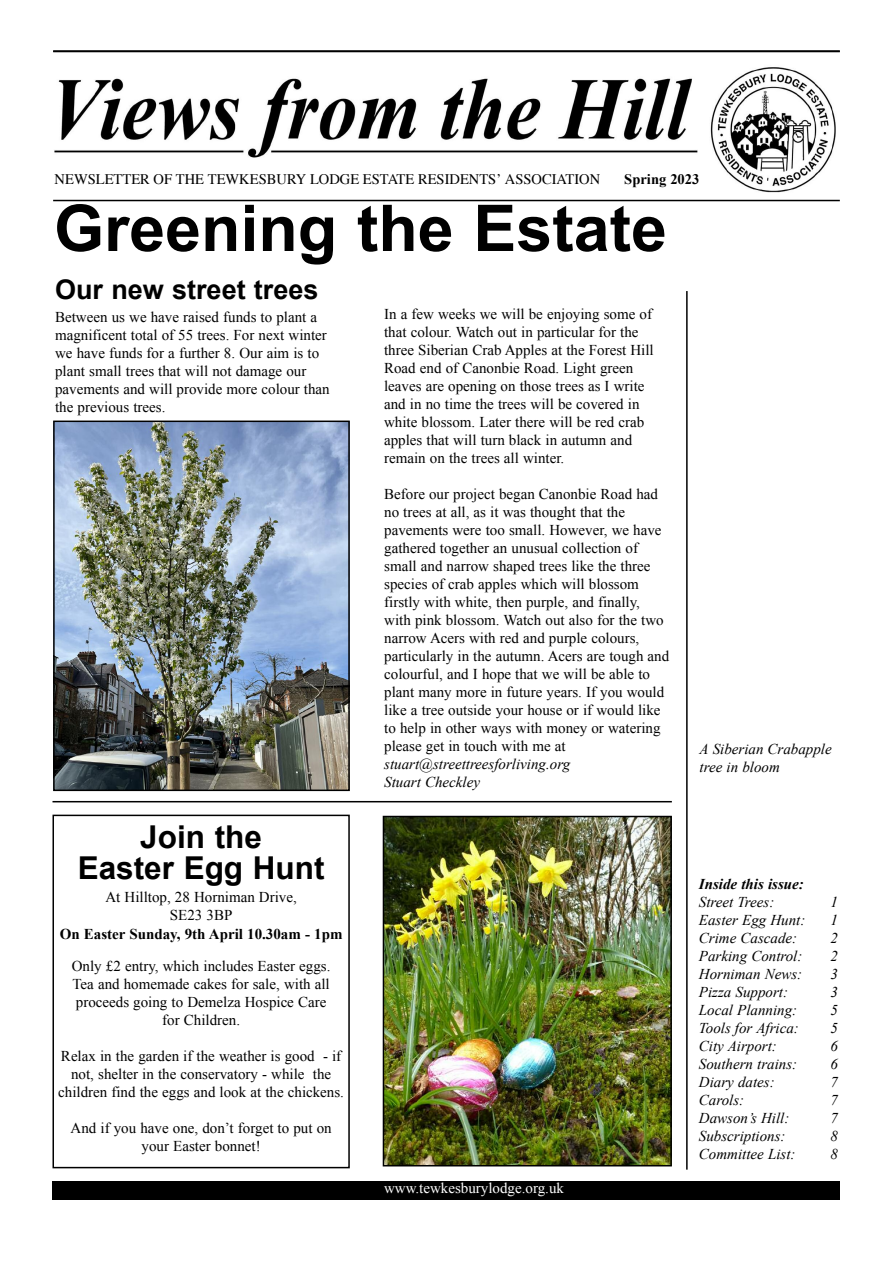
<style>
.page{position:relative;width:893px;height:1263px;background:#fff}
.page>*{position:absolute;margin:0;border:0;box-sizing:border-box;transform-origin:0 0}
.t1{font:700 64.5px "Arial";color:#000}
.t2{font:700 31.5px/31.5px "Arial";color:#000;text-align:center}
.t3{font:700 27px "Arial";color:#000}
.t4{font:15px/18px "Times New Roman";color:#000;text-align:center}
.t5{font:italic 15px/18px "Times New Roman";color:#000}
.t6{font:700 15px "Times New Roman";color:#000}
.t7{font:15px "Times New Roman";color:#fff}
.t8{font:italic 700 15px "Times New Roman";color:#000}
.t9{font:14.55px "Times";color:#000}
.t10{font:700 14.55px "Times New Roman";color:#000}
</style>
<div class="page">
<hr style="left:53px;top:50px;width:787px;height:2px;background:#000">
<hr style="left:686px;top:291px;width:2px;height:878px;background:#000">
<img style="left:54px;top:67px;width:782px;height:126px">
<hr style="left:53px;top:200px;width:787px;height:1px;background:#000">
<div style="left:53px;top:171px;width:665px;height:21px;background:#fff"></div>
<div style="left:52px;top:1181px;width:788px;height:18px;background:#000"></div>
<img style="left:56px;top:424px;width:291px;height:364px">
<div style="left:53px;top:421px;width:297px;height:370px;border:2px solid #000"></div>
<hr style="left:52px;top:801px;width:620px;height:1px;background:#000">
<div style="left:52px;top:815px;width:298px;height:353px;border:2px solid #000"></div>
<img style="left:386px;top:819px;width:283px;height:344px">
<div style="left:383px;top:816px;width:289px;height:350px;border:2px solid #000"></div>
<p class="t9" style="left:55px;top:173px;width:547px">NEWSLETTER OF THE TEWKESBURY LODGE ESTATE RESIDENTS’ ASSOCIATION</p>
<p class="t10" style="left:624px;top:171px;width:77px">Spring 2023</p>
<h1 class="t1" style="left:54px;top:193px;width:614px">Greening the Estate</h1>
<h3 class="t3" style="left:55px;top:274px;width:265px">Our new street trees</h3>
<p class="t4" style="left:55px;top:308px;width:276px;text-align:left">Between us we have raised funds to plant a magnificent total of 55 trees. For next winter we have funds for a further 8. Our aim is to plant small trees that will not damage our pavements and will provide more colour than the previous trees.</p>
<p class="t4" style="left:384px;top:305px;width:271px;text-align:left">In a few weeks we will be enjoying some of that colour. Watch out in particular for the three Siberian Crab Apples at the Forest Hill Road end of Canonbie Road. Light green leaves are opening on those trees as I write and in no time the trees will be covered in white blossom. Later there will be red crab apples that will turn black in autumn and remain on the trees all winter.</p>
<p class="t4" style="left:384px;top:485px;width:287px;text-align:left">Before our project began Canonbie Road had no trees at all, as it was thought that the pavements were too small. However, we have gathered together an unusual collection of small and narrow shaped trees like the three species of crab apples which will blossom firstly with white, then purple, and finally, with pink blossom. Watch out also for the two narrow Acers with red and purple colours, particularly in the autumn. Acers are tough and colourful, and I hope that we will be able to plant many more in future years. If you would like a tree outside your house or if would like to help in other ways with money or watering please get in touch with me at</p>
<p class="t5" style="left:384px;top:755px;width:187px">stuart@streettreesforliving.org<br>Stuart Checkley</p>
<p class="t5" style="left:700px;top:740px;width:134px">A Siberian Crabapple tree in bloom</p>
<h2 class="t2" style="left:78px;top:821px;width:248px">Join the<br>Easter Egg Hunt</h2>
<p class="t4" style="left:105px;top:887px;width:193px">At Hilltop, 28 Horniman Drive,<br>SE23 3BP</p>
<p class="t6" style="left:60px;top:926px;width:284px">On Easter Sunday, 9th April 10.30am - 1pm</p>
<p class="t4" style="left:72px;top:957px;width:260px">Only £2 entry, which includes Easter eggs.<br>Tea and homemade cakes for sale, with all proceeds going to Demelza Hospice Care for Children.</p>
<p class="t4" style="left:58px;top:1047px;width:287px">Relax in the garden if the weather is good - if not, shelter in the conservatory - while the children find the eggs and look at the chickens.</p>
<p class="t4" style="left:71px;top:1119px;width:263px">And if you have one, don’t forget to put on your Easter bonnet!</p>
<p class="t7" style="left:384px;top:1179px;width:181px">www.tewkesburylodge.org.uk</p>
<p class="t8" style="left:699px;top:876px;width:106px">Inside this issue:</p>
<p class="t5" style="left:699px;top:893px;width:108px">Street Trees:<br>Easter Egg Hunt:<br>Crime Cascade:<br>Parking Control:<br>Horniman News:<br>Pizza Support:<br>Local Planning:<br>Tools for Africa:<br>City Airport:<br>Southern trains:<br>Diary dates:<br>Carols:<br>Dawson’s Hill:<br>Subscriptions:<br>Committee List:</p>
<p class="t5" style="left:831px;top:893px;width:9px;text-align:justify">1<br>1<br>2<br>2<br>3<br>3<br>5<br>5<br>6<br>6<br>7<br>7<br>7<br>8<br>8</p>
</div>
